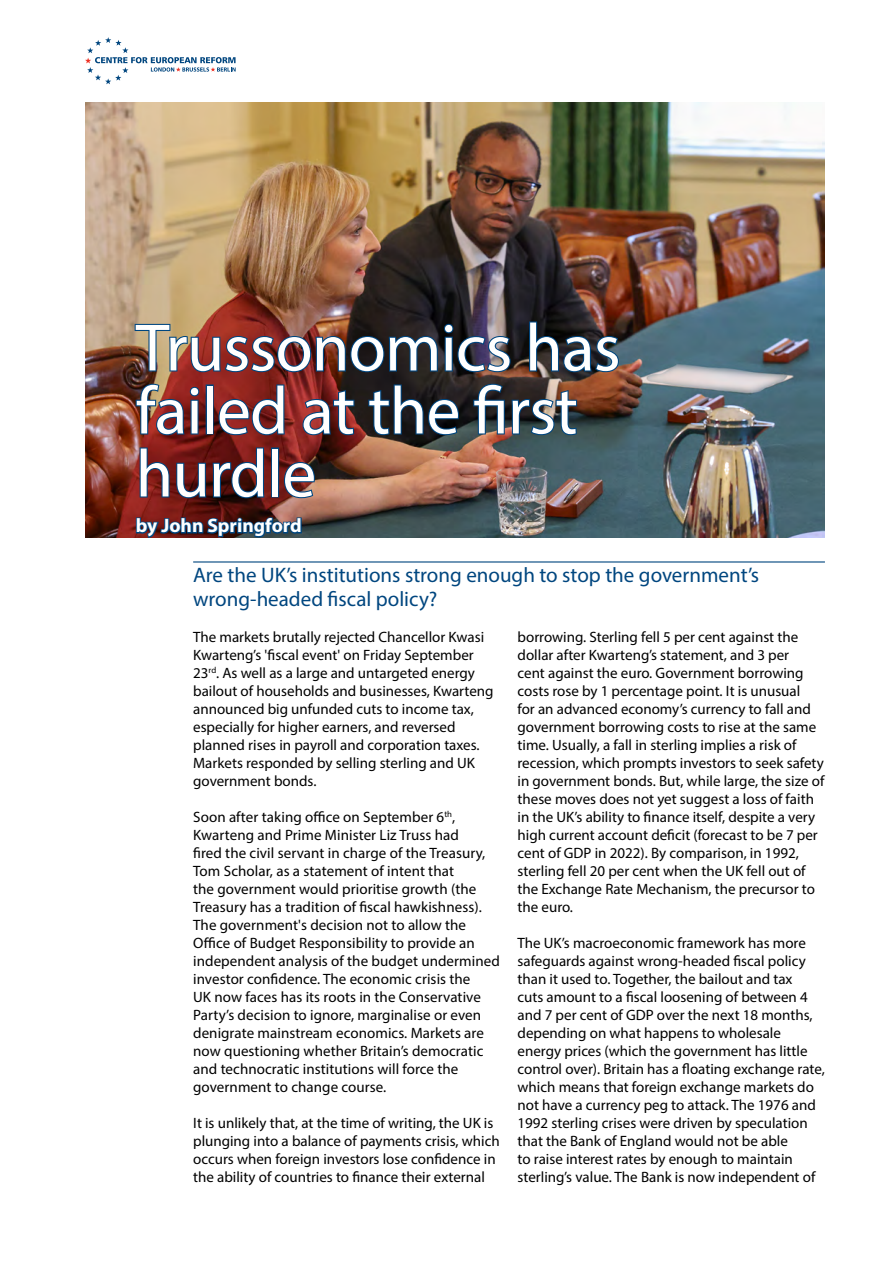
<style>
.page{position:relative;width:893px;height:1263px;background:#fff}
.page>*{position:absolute;margin:0;border:0;box-sizing:border-box;transform-origin:0 0}
.t1{font:67.5px/63px "Myriad Pro";letter-spacing:-.01em;color:#fff}
.t2{font:21px/24px "Myriad Pro";color:#00467f}
.t3{font:700 19.5px "Myriad Pro";color:#fff}
.t4{font:15px/18px "Myriad Pro";color:#000}
</style>
<div class="page">
<hr style="left:193px;top:561px;width:632px;height:1px;background:#00467f">
<img style="left:85px;top:102px;width:740px;height:436px">
<img style="left:134px;top:323px;width:378px;height:50px">
<img style="left:528px;top:320px;width:92px;height:53px">
<img style="left:135px;top:383px;width:65px;height:53px">
<div style="left:206px;top:384px;width:8px;height:50px;border:2px solid #00467f"></div>
<svg style="left:217px;top:383px;width:69px;height:53px;background:#652a33"></svg>
<svg style="left:301px;top:389px;width:55px;height:47px;background:#5a2d39"></svg>
<svg style="left:367px;top:383px;width:93px;height:53px;background:#162331"></svg>
<img style="left:472px;top:383px;width:106px;height:53px">
<svg style="left:135px;top:446px;width:181px;height:117px"></svg>
<svg style="left:85px;top:37px;width:151px;height:47px"></svg>
<h1 class="t1" style="left:136px;top:315px;width:486px">Trussonomics has failed at the first hurdle</h1>
<h3 class="t3" style="left:136px;top:513px;width:168px">by John Springford</h3>
<h2 class="t2" style="left:193px;top:563px;width:568px">Are the UK’s institutions strong enough to stop the government’s wrong-headed fiscal policy?</h2>
<p class="t4" style="left:193px;top:628px;width:302px">The markets brutally rejected Chancellor Kwasi Kwarteng’s 'fiscal event' on Friday September 23<sup>rd</sup>. As well as a large and untargeted energy bailout of households and businesses, Kwarteng announced big unfunded cuts to income tax, especially for higher earners, and reversed planned rises in payroll and corporation taxes.<br>Markets responded by selling sterling and UK government bonds.</p>
<p class="t4" style="left:193px;top:808px;width:308px">Soon after taking office on September 6<sup>th</sup>, Kwarteng and Prime Minister Liz Truss had<br>fired the civil servant in charge of the Treasury, Tom Scholar, as a statement of intent that<br>the government would prioritise growth (the Treasury has a tradition of fiscal hawkishness).<br>The government's decision not to allow the Office of Budget Responsibility to provide an independent analysis of the budget undermined investor confidence. The economic crisis the<br>UK now faces has its roots in the Conservative Party’s decision to ignore, marginalise or even denigrate mainstream economics. Markets are now questioning whether Britain’s democratic and technocratic institutions will force the government to change course.</p>
<p class="t4" style="left:193px;top:1114px;width:308px">It is unlikely that, at the time of writing, the UK is plunging into a balance of payments crisis, which occurs when foreign investors lose confidence in the ability of countries to finance their external</p>
<p class="t4" style="left:518px;top:628px;width:308px">borrowing. Sterling fell 5 per cent against the dollar after Kwarteng’s statement, and 3 per<br>cent against the euro. Government borrowing costs rose by 1 percentage point. It is unusual<br>for an advanced economy’s currency to fall and government borrowing costs to rise at the same time. Usually, a fall in sterling implies a risk of recession, which prompts investors to seek safety in government bonds. But, while large, the size of these moves does not yet suggest a loss of faith in the UK’s ability to finance itself, despite a very high current account deficit (forecast to be 7 per cent of GDP in 2022). By comparison, in 1992, sterling fell 20 per cent when the UK fell out of the Exchange Rate Mechanism, the precursor to the euro.</p>
<p class="t4" style="left:518px;top:934px;width:309px">The UK’s macroeconomic framework has more safeguards against wrong-headed fiscal policy than it used to. Together, the bailout and tax<br>cuts amount to a fiscal loosening of between 4 and 7 per cent of GDP over the next 18 months, depending on what happens to wholesale energy prices (which the government has little control over). Britain has a floating exchange rate, which means that foreign exchange markets do not have a currency peg to attack. The 1976 and 1992 sterling crises were driven by speculation that the Bank of England would not be able<br>to raise interest rates by enough to maintain sterling’s value. The Bank is now independent of</p>
</div>
